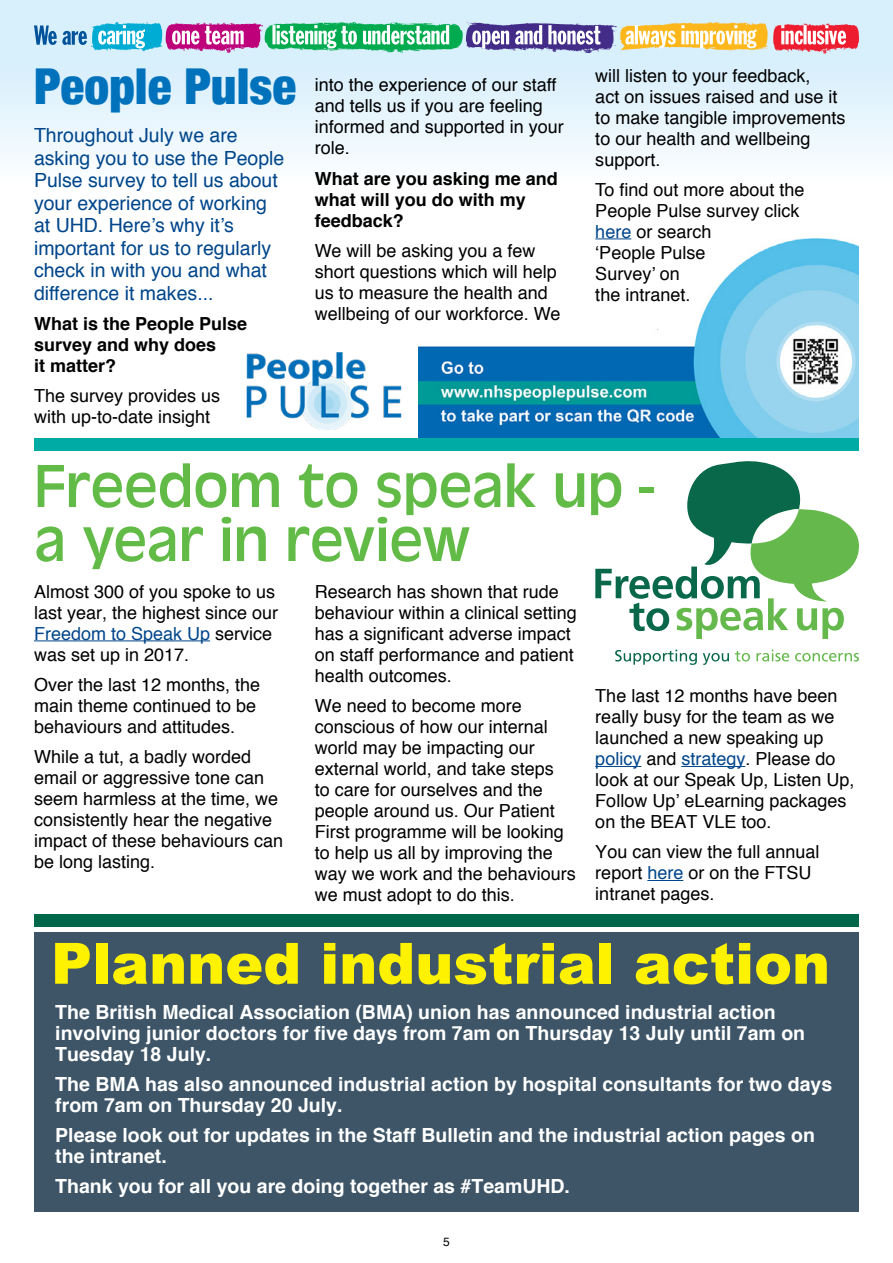
<style>
.page{position:relative;width:893px;height:1263px;background:#fff}
.page>*{position:absolute;margin:0;border:0;box-sizing:border-box;transform-origin:0 0}
.t1{font:63px/54px "Antique Oli";color:#62bb46}
.t2{font:900 57px "Arial";color:#fff200}
.t3{font:900 condensed 49.5px "Helvetica Neue";color:#0072bc}
.t4{font:700 19.5px/21px "Helvetica";color:#fff}
.t5{font:19.5px/22.5px "Helvetica";color:#00468b}
.t6{font:18px/21px "Helvetica";color:#000}
.t7{font:700 18px/21px "Helvetica";color:#000}
.t8{font:12px "Helvetica";color:#000}
.s1{color:#00468b}
</style>
<div class="page">
<img style="left:418px;top:238px;width:441px;height:200px">
<div style="left:34px;top:933px;width:825px;height:279px;background:#3d5567"></div>
<img style="left:246px;top:352px;width:156px;height:77px">
<div style="left:0;top:0;width:893px;height:209px;background:linear-gradient(to bottom,#cfebfb,#fff)"></div>
<svg style="left:595px;top:461px;width:264px;height:178px"></svg>
<svg style="left:615px;top:650px;width:82px;height:15px"></svg>
<svg style="left:703px;top:653px;width:26px;height:12px"></svg>
<svg style="left:735px;top:651px;width:15px;height:10px"></svg>
<svg style="left:756px;top:650px;width:33px;height:11px"></svg>
<svg style="left:795px;top:653px;width:64px;height:8px"></svg>
<div style="left:34px;top:438px;width:825px;height:13px;background:#00aaa5"></div>
<hr style="left:34px;top:640px;width:176px;height:1px;background:#00468b">
<hr style="left:595px;top:766px;width:46px;height:1px;background:#00468b">
<hr style="left:681px;top:766px;width:64px;height:1px;background:#00468b">
<hr style="left:647px;top:880px;width:36px;height:1px;background:#00468b">
<div style="left:34px;top:914px;width:825px;height:13px;background:#006848"></div>
<svg style="left:34px;top:22px;width:825px;height:32px;background:#aab0af"></svg>
<div style="left:315px;top:235px;width:331px;height:99px;background:#fff"></div>
<hr style="left:595px;top:238px;width:36px;height:1px;background:#00468b">
<h3 class="t3" style="left:34px;top:46px;width:264px">People Pulse</h3>
<p class="t6" style="left:315px;top:75px;width:251px">into the experience of our staff and tells us if you are feeling informed and supported in your role.</p>
<p class="t7" style="left:315px;top:168px;width:245px">What are you asking me and what will you do with my feedback?</p>
<p class="t6" style="left:315px;top:240px;width:247px">We will be asking you a few short questions which will help us to measure the health and wellbeing of our workforce. We</p>
<p class="t5" style="left:34px;top:125px;width:252px">Throughout July we are asking you to use the People<br>Pulse survey to tell us about your experience of working at UHD. Here’s why it’s important for us to regularly check in with you and what difference it makes...</p>
<p class="t7" style="left:34px;top:313px;width:215px">What is the People Pulse survey and why does<br>it matter?</p>
<p class="t6" style="left:34px;top:385px;width:188px">The survey provides us with up-to-date insight</p>
<p class="t6" style="left:595px;top:65px;width:252px">will listen to your feedback,<br>act on issues raised and use it to make tangible improvements to our health and wellbeing support.</p>
<p class="t6" style="left:595px;top:179px;width:211px">To find out more about the<br>People Pulse survey click <span class="s1">here</span> or search<br>‘People Pulse<br>Survey’ on<br>the intranet.</p>
<h1 class="t1" style="left:34px;top:460px;width:621px">Freedom to speak up - a year in review</h1>
<p class="t6" style="left:34px;top:581px;width:246px">Almost 300 of you spoke to us last year, the highest since our<br><span class="s1">Freedom to Speak Up</span> service was set up in 2017.</p>
<p class="t6" style="left:34px;top:674px;width:228px">Over the last 12 months, the main theme continued to be behaviours and attitudes.</p>
<p class="t6" style="left:34px;top:746px;width:251px">While a tut, a badly worded email or aggressive tone can seem harmless at the time, we consistently hear the negative impact of these behaviours can be long lasting.</p>
<p class="t6" style="left:315px;top:581px;width:264px">Research has shown that rude behaviour within a clinical setting has a significant adverse impact on staff performance and patient health outcomes.</p>
<p class="t6" style="left:315px;top:695px;width:263px">We need to become more conscious of how our internal world may be impacting our external world, and take steps<br>to care for ourselves and the people around us. Our Patient<br>First programme will be looking to help us all by improving the way we work and the behaviours we must adopt to do this.</p>
<p class="t6" style="left:595px;top:686px;width:261px">The last 12 months have been really busy for the team as we launched a new speaking up <span class="s1">policy</span> and <span class="s1">strategy</span>. Please do look at our Speak Up, Listen Up,<br>Follow Up’ eLearning packages on the BEAT VLE too.</p>
<p class="t6" style="left:595px;top:842px;width:226px">You can view the full annual report <span class="s1">here</span> or on the FTSU intranet pages.</p>
<h2 class="t2" style="left:51px;top:922px;width:781px">Planned industrial action</h2>
<p class="t4" style="left:55px;top:1001px;width:751px">The British Medical Association (BMA) union has announced industrial action involving junior doctors for five days from 7am on Thursday 13 July until 7am on<br>Tuesday 18 July.</p>
<p class="t4" style="left:55px;top:1073px;width:778px">The BMA has also announced industrial action by hospital consultants for two days from 7am on Thursday 20 July.</p>
<p class="t4" style="left:55px;top:1124px;width:761px">Please look out for updates in the Staff Bulletin and the industrial action pages on the intranet.</p>
<p class="t4" style="left:55px;top:1175px;width:516px">Thank you for all you are doing together as #TeamUHD.</p>
<p class="t8" style="left:443px;top:1233px;width:8px">5</p>
</div>
